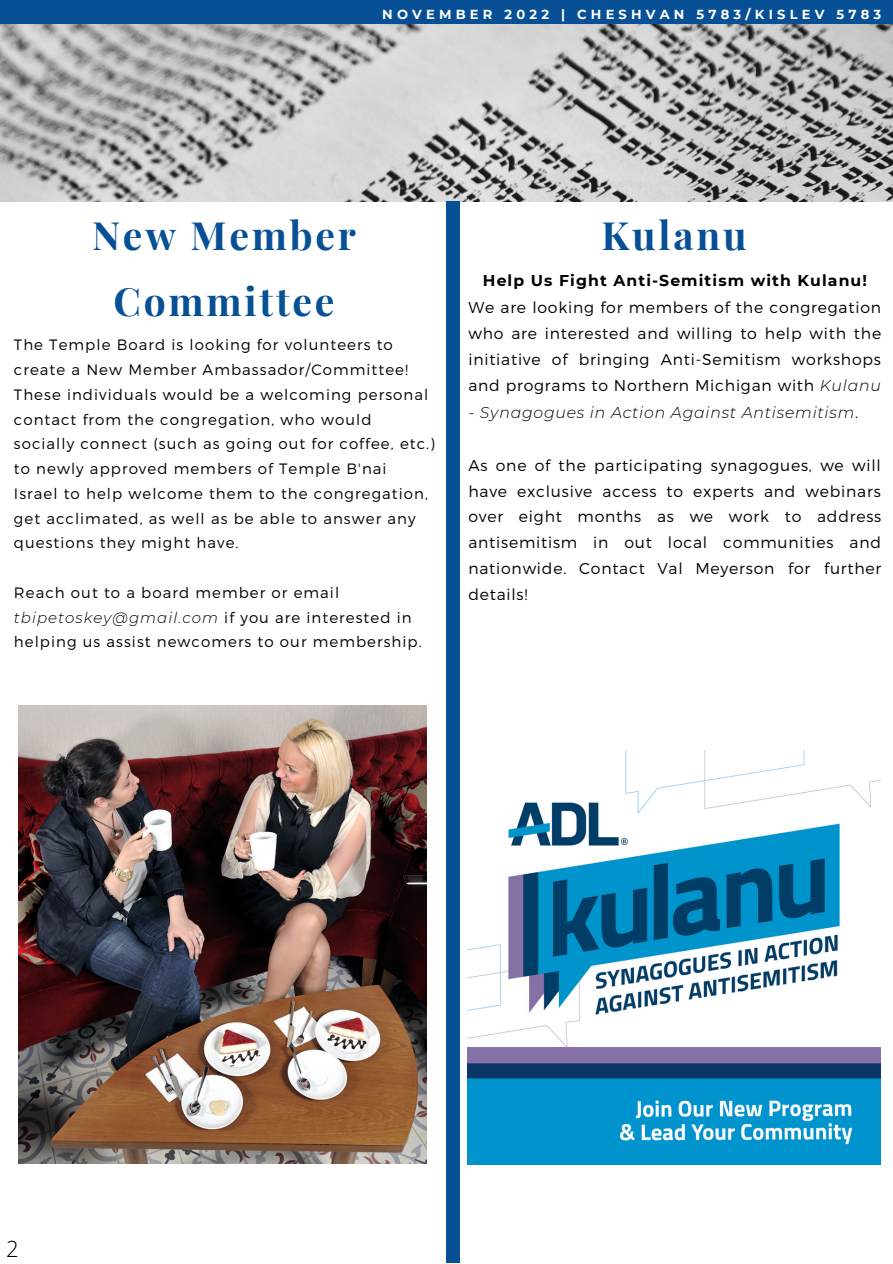
<style>
.page{position:relative;width:893px;height:1264px;background:#fff}
.page>*{position:absolute;margin:0;border:0;box-sizing:border-box;transform-origin:0 0}
.t1{font:700 39px/65.2px "Playfair Display";letter-spacing:.07em;color:#075096;text-align:center}
.t2{font:300 22.2px "Open Sans";color:#000}
.t3{font:300 15.6px/25.8px "Montserrat";letter-spacing:.05em;color:#000;text-align:justify}
.t4{font:italic 300 15.6px "Montserrat";letter-spacing:.05em;color:#000}
.t5{font:700 15.6px "Montserrat";letter-spacing:.07em;color:#000}
.t6{font:300 15px/24.8px "Montserrat";letter-spacing:.07em;color:#000}
.t7{font:700 13.05px "Montserrat";letter-spacing:.32em;color:#fff}
.s1{font-style:italic}
.s2{font-style:normal}
</style>
<div class="page">
<img style="left:0;top:23px;width:892px;height:179px">
<div style="left:0;top:0;width:892px;height:23px;background:#075096"></div>
<div style="left:446px;top:201px;width:14px;height:1061px;background:#075096"></div>
<img style="left:467px;top:750px;width:413px;height:413px">
<img style="left:19px;top:705px;width:407px;height:458px">
<p class="t7" style="left:382px;top:6px;width:500px">NOVEMBER 2022 | CHESHVAN 5783/KISLEV 5783</p>
<h1 class="t1" style="left:92px;top:201px;width:265px">New Member<br>Committee</h1>
<p class="t6" style="left:14px;top:332px;width:422px">The Temple Board is looking for volunteers to create a New Member Ambassador/Committee!<br>These individuals would be a welcoming personal contact from the congregation, who would socially connect (such as going out for coffee, etc.) to newly approved members of Temple B'nai<br>Israel to help welcome them to the congregation, get acclimated, as well as be able to answer any questions they might have.</p>
<p class="t6" style="left:14px;top:579px;width:409px">Reach out to a board member or email <span class="s1">tbipetoskey@gmail.com</span> if you are interested in helping us assist newcomers to our membership.</p>
<h1 class="t1" style="left:601px;top:201px;width:146px">Kulanu</h1>
<p class="t5" style="left:483px;top:271px;width:385px">Help Us Fight Anti-Semitism with Kulanu!</p>
<p class="t3" style="left:468px;top:294px;width:414px">We are looking for members of the congregation who are interested and willing to help with the initiative of bringing Anti-Semitism workshops and programs to Northern Michigan with <span class="s1">Kulanu</span></p>
<p class="t4" style="left:468px;top:403px;width:391px">- Synagogues in Action Against Antisemitism<span class="s2">.</span></p>
<p class="t3" style="left:468px;top:451px;width:414px">As one of the participating synagogues, we will have exclusive access to experts and webinars over eight months as we work to address antisemitism in out local communities and nationwide. Contact Val Meyerson for further details!</p>
<h2 class="t2" style="left:6px;top:1233px;width:14px">2</h2>
</div>
